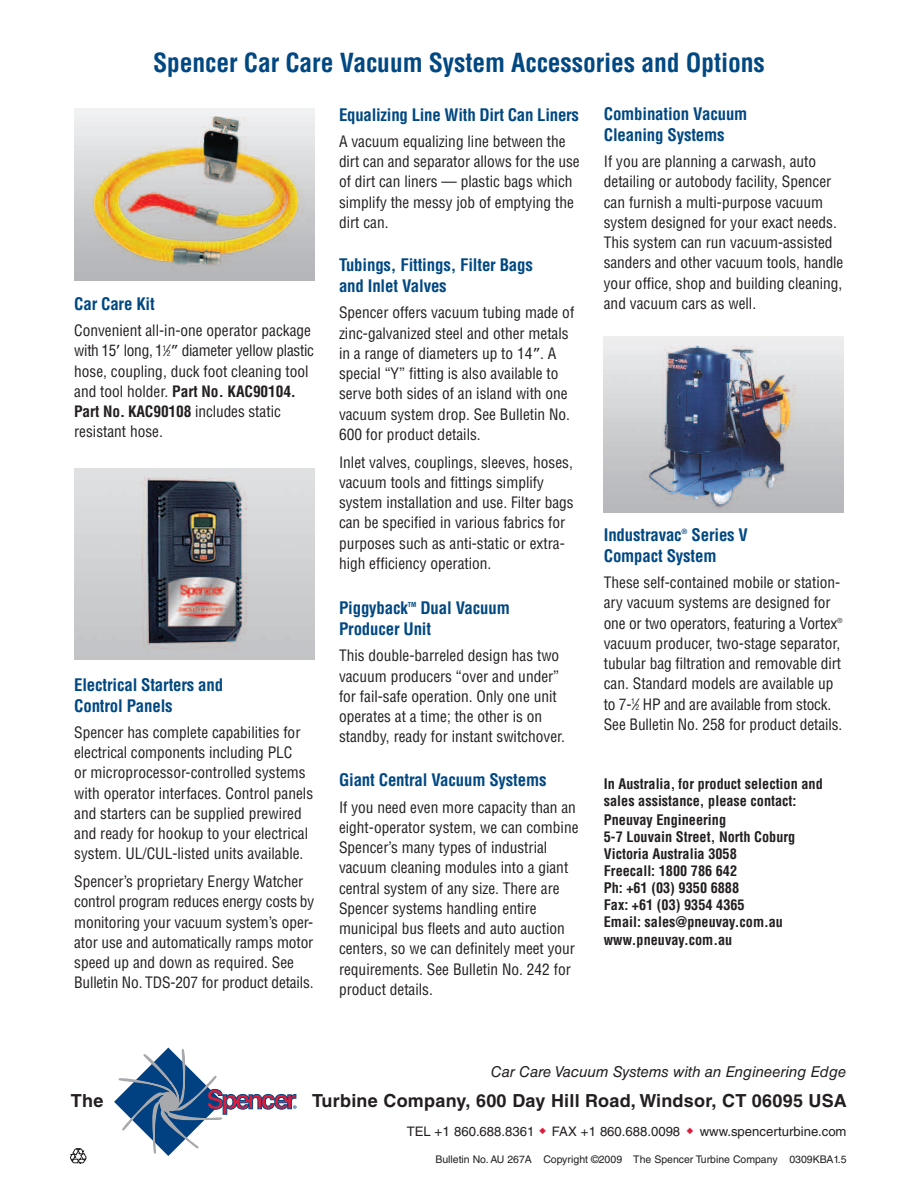
<style>
.page{position:relative;width:918px;height:1188px;background:#fff}
.page>*{position:absolute;margin:0;border:0;box-sizing:border-box;transform-origin:0 0}
.t1{font:700 condensed 25.65px "Helvetica LT Std";letter-spacing:-.005em;color:#014882}
.t2{font:700 18px "Helvetica LT Std";letter-spacing:.015em;color:#231f20}
.t3{font:700 condensed 16.8px/20.9px "Helvetica LT Std";letter-spacing:-.01em;color:#014882}
.t4{font:condensed 15.3px/20.2px "Helvetica LT Std";color:#231f20}
.t5{font:italic 15px "Helvetica LT Std";color:#231f20}
.t6{font:700 condensed 14.25px/17.1px "Helvetica LT Std";color:#231f20}
.t7{font:13.2px "Helvetica LT Std";color:#231f20}
.t8{font:10.5px "Helvetica LT Std";color:#231f20}
.t9{font:700 condensed 7.05px "Helvetica LT Std";color:#014882}
.t10{font:700 condensed 6.75px "Helvetica LT Std";color:#014882}
.t11{font:condensed 6.75px "Helvetica LT Std";color:#231f20}
.s1{font-family:"Univers";font-stretch:normal}
.s2{font-size:7.65px}
.s3{font-weight:700}
.s4{font-size:13.5px}
.s5{color:#db1e3d}
</style>
<div class="page">
<svg style="left:114px;top:1048px;width:183px;height:108px"></svg>
<svg style="left:70px;top:1149px;width:16px;height:15px"></svg>
<img style="left:74px;top:108px;width:240px;height:173px">
<img style="left:74px;top:468px;width:240px;height:191px">
<img style="left:604px;top:337px;width:240px;height:176px">
<h1 class="t1" style="left:153px;top:53px;width:613px">Spencer Car Care Vacuum System Accessories and Options</h1>
<p class="t3" style="left:74px;top:295px;width:82px">Car Care Kit</p>
<p class="t4" style="left:74px;top:322px;width:241px">Convenient all-in-one operator package with 15<span class="s1">’</span> long, 1<sup>1</sup>⁄<span class="s2">2</span><span class="s1">”</span> diameter yellow plastic hose, coupling, duck foot cleaning tool and tool holder. <span class="s3">Part No. KAC90104.<br>Part No. KAC90108</span> includes static resistant hose.</p>
<p class="t3" style="left:74px;top:676px;width:151px">Electrical Starters and<br>Control Panels</p>
<p class="t4" style="left:74px;top:723px;width:240px">Spencer has complete capabilities for electrical components including PLC<br>or microprocessor-controlled systems with operator interfaces. Control panels and starters can be supplied prewired and ready for hookup to your electrical system. UL/CUL-listed units available.</p>
<p class="t4" style="left:74px;top:873px;width:241px">Spencer’s proprietary Energy Watcher control program reduces energy costs by monitoring your vacuum system’s oper&shy;ator use and automatically ramps motor speed up and down as required. See Bulletin No. TDS-207 for product details.</p>
<p class="t3" style="left:339px;top:106px;width:242px">Equalizing Line With Dirt Can Liners</p>
<p class="t4" style="left:339px;top:132px;width:242px">A vacuum equalizing line between the dirt can and separator allows for the use of dirt can liners — plastic bags which simplify the messy job of emptying the dirt can.</p>
<p class="t3" style="left:339px;top:256px;width:196px">Tubings, Fittings, Filter Bags and Inlet Valves</p>
<p class="t4" style="left:339px;top:304px;width:237px">Spencer offers vacuum tubing made of zinc-galvanized steel and other metals in a range of diameters up to 14<span class="s1">”</span>. A special “Y” fitting is also available to serve both sides of an island with one vacuum system drop. See Bulletin No.<br>600 for product details.</p>
<p class="t4" style="left:339px;top:453px;width:236px">Inlet valves, couplings, sleeves, hoses, vacuum tools and fittings simplify system installation and use. Filter bags can be specified in various fabrics for purposes such as anti-static or extra&shy;high efficiency operation.</p>
<p class="t3" style="left:339px;top:599px;width:70px">Piggyback</p>
<p class="t10" style="left:408px;top:602px;width:10px">TM</p>
<p class="t3" style="left:339px;top:599px;width:172px;text-indent:81px">Dual Vacuum<br>Producer Unit</p>
<p class="t4" style="left:339px;top:647px;width:227px">This double-barreled design has two vacuum producers “over and under” for fail-safe operation. Only one unit operates at a time; the other is on standby, ready for instant switchover.</p>
<p class="t3" style="left:339px;top:771px;width:209px">Giant Central Vacuum Systems</p>
<p class="t4" style="left:339px;top:798px;width:241px">If you need even more capacity than an eight-operator system, we can combine Spencer’s many types of industrial vacuum cleaning modules into a giant central system of any size. There are Spencer systems handling entire municipal bus fleets and auto auction centers, so we can definitely meet your requirements. See Bulletin No. 242 for product details.</p>
<p class="t3" style="left:604px;top:105px;width:145px">Combination Vacuum<br>Cleaning Systems</p>
<p class="t4" style="left:604px;top:153px;width:241px">If you are planning a carwash, auto detailing or autobody facility, Spencer can furnish a multi-purpose vacuum system designed for your exact needs.<br>This system can run vacuum-assisted sanders and other vacuum tools, handle your office, shop and building cleaning, and vacuum cars as well.</p>
<p class="t3" style="left:604px;top:526px;width:146px;text-indent:88px">Series V<br>Compact System</p>
<p class="t4" style="left:604px;top:574px;width:238px">These self-contained mobile or station&shy;ary vacuum systems are designed for one or two operators, featuring a Vortex</p>
<p class="t3" style="left:604px;top:526px;width:79px">Industravac</p>
<p class="t9" style="left:682px;top:529px;width:7px">®</p>
<p class="t11" style="left:837px;top:618px;width:7px">®</p>
<p class="t4" style="left:604px;top:634px;width:240px">vacuum producer, two-stage separator, tubular bag filtration and removable dirt can. Standard models are available up to 7-<sup>1</sup>⁄<span class="s2">2</span> HP and are available from stock.<br>See Bulletin No. 258 for product details.</p>
<p class="t6" style="left:604px;top:777px;width:220px">In Australia, for product selection and sales assistance, please contact:</p>
<p class="t6" style="left:604px;top:812px;width:193px">Pneuvay Engineering<br>5-7 Louvain Street, North Coburg<br>Victoria Australia 3058<br>Freecall: 1800 786 642<br>Ph: +61 (03) 9350 6888<br>Fax: +61 (03) 9354 4365<br>Email: sales@pneuvay.com.au www.pneuvay.com.au</p>
<p class="t5" style="left:491px;top:1066px;width:357px">Car Care Vacuum Systems with an Engineering Edge</p>
<p class="t2" style="left:71px;top:1094px;width:34px">The</p>
<p class="t2" style="left:312px;top:1094px;width:536px">Turbine Company, 600 Day Hill Road, Windsor, CT 06095 USA</p>
<p class="t7" style="left:407px;top:1126px;width:441px">TEL <span class="s4">+1</span> 860.688.8361 <span class="s5">◆</span> FAX +1 860.688.0098 <span class="s5">◆</span> www.spencerturbine.com</p>
<p class="t8" style="left:435px;top:1155px;width:413px">Bulletin No. AU 267A Copyright ©2009 The Spencer Turbine Company 0309KBA1.5</p>
</div>
